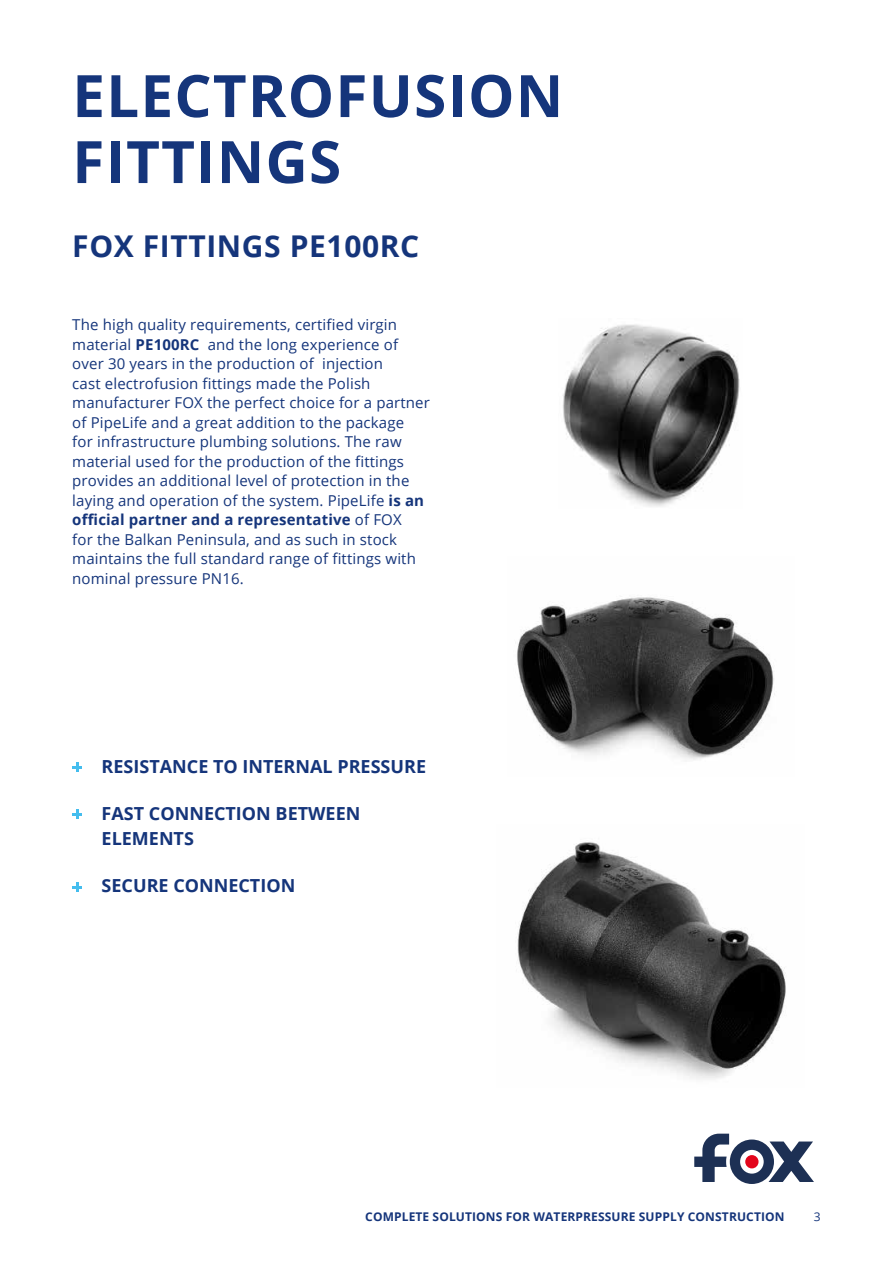
<style>
.page{position:relative;width:893px;height:1263px;background:#fff}
.page>*{position:absolute;margin:0;border:0;box-sizing:border-box;transform-origin:0 0}
.t1{font:700 58.5px/66px "Open Sans";letter-spacing:.02em;color:#15357b}
.t2{font:700 30px "Open Sans";letter-spacing:.02em;color:#15357b}
.t3{font:700 18px/25.5px "Open Sans";color:#15357b}
.t4{font:15px/19.5px "Open Sans";letter-spacing:.01em;color:#15357b}
.t5{font:700 12px "Open Sans";letter-spacing:.01em;color:#15357b}
.t6{font:12px "Open Sans";color:#15357b}
.s1{font-weight:700}
</style>
<div class="page">
<img style="left:563px;top:324px;width:177px;height:183px">
<svg style="left:694px;top:1134px;width:120px;height:50px"></svg>
<div style="left:745px;top:1155px;width:13px;height:13px;background:#e3051b;border-radius:50%"></div>
<svg style="left:72px;top:762px;width:10px;height:10px"></svg>
<svg style="left:72px;top:882px;width:10px;height:10px"></svg>
<svg style="left:72px;top:809px;width:10px;height:10px"></svg>
<img style="left:517px;top:597px;width:258px;height:163px">
<img style="left:517px;top:842px;width:269px;height:237px">
<h1 class="t1" style="left:72px;top:61px;width:492px">ELECTROFUSION<br>FITTINGS</h1>
<h2 class="t2" style="left:72px;top:225px;width:349px">FOX FITTINGS PE100RC</h2>
<p class="t4" style="left:72px;top:315px;width:359px">The high quality requirements, certified virgin material <span class="s1">PE100RC</span> and the long experience of over 30 years in the production of injection<br>cast electrofusion fittings made the Polish manufacturer FOX the perfect choice for a partner of PipeLife and a great addition to the package<br>for infrastructure plumbing solutions. The raw material used for the production of the fittings provides an additional level of protection in the laying and operation of the system. PipeLife <span class="s1">is an official partner and a representative</span> of FOX<br>for the Balkan Peninsula, and as such in stock maintains the full standard range of fittings with nominal pressure PN16.</p>
<p class="t3" style="left:102px;top:753px;width:326px">RESISTANCE TO INTERNAL PRESSURE</p>
<p class="t3" style="left:102px;top:800px;width:260px">FAST CONNECTION BETWEEN<br>ELEMENTS</p>
<p class="t3" style="left:102px;top:872px;width:195px">SECURE CONNECTION</p>
<p class="t5" style="left:365px;top:1208px;width:421px">COMPLETE SOLUTIONS FOR WATERPRESSURE SUPPLY CONSTRUCTION</p>
<p class="t6" style="left:814px;top:1208px;width:8px">3</p>
</div>
